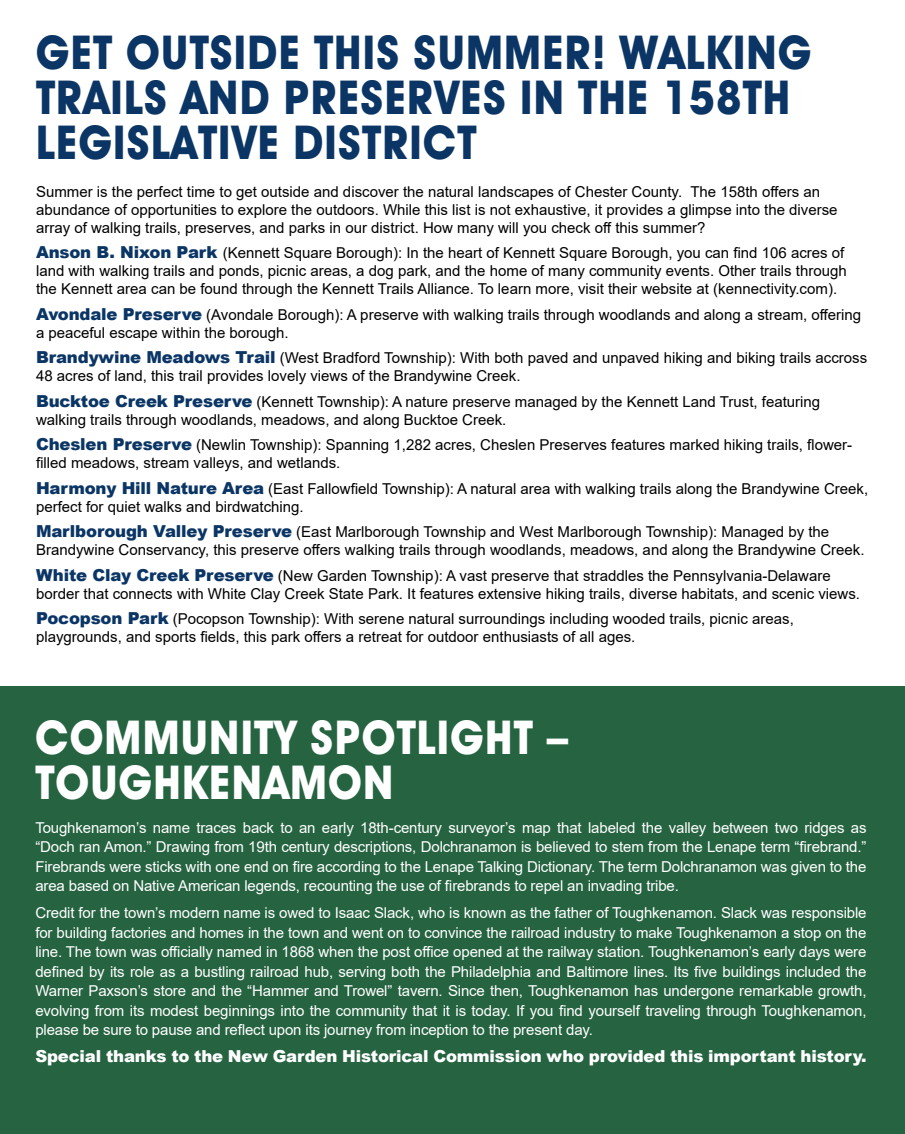
<style>
.page{position:relative;width:905px;height:1134px;background:#fff}
.page>*{position:absolute;margin:0;border:0;box-sizing:border-box;transform-origin:0 0}
.t1{font:46.8px/45px "Avant Guard Bold SWFTE";letter-spacing:.03em;color:#0a3565;scale:.91 1}
.t2{font:46.8px/45px "Avant Guard Bold SWFTE";letter-spacing:.03em;color:#fff;scale:.91 1}
.t3{font:900 16.5px "Arial";letter-spacing:-.01em;color:#fff}
.t4{font:15px/18px "Arial";color:#000}
.t5{font:15px/19.5px "Arial";letter-spacing:-.01em;color:#fff;text-align:justify}
.s1{font-weight:900;font-size:16.5px;color:#0a3565}
</style>
<div class="page">
<div style="left:0;top:687px;width:904px;height:447px;background:#266441"></div>
<h1 class="t1" style="left:36px;top:29px;width:853px">GET OUTSIDE THIS SUMMER! WALKING<br>TRAILS AND PRESERVES IN THE 158TH<br>LEGISLATIVE DISTRICT</h1>
<p class="t4" style="left:36px;top:182px;width:803px">Summer is the perfect time to get outside and discover the natural landscapes of Chester County. The 158th offers an abundance of opportunities to explore the outdoors. While this list is not exhaustive, it provides a glimpse into the diverse array of walking trails, preserves, and parks in our district. How many will you check off this summer?</p>
<p class="t4" style="left:36px;top:244px;width:812px"><span class="s1">Anson B. Nixon Park</span> (Kennett Square Borough): In the heart of Kennett Square Borough, you can find 106 acres of land with walking trails and ponds, picnic areas, a dog park, and the home of many community events. Other trails through the Kennett area can be found through the Kennett Trails Alliance. To learn more, visit their website at (kennectivity.com).</p>
<p class="t4" style="left:36px;top:305px;width:826px"><span class="s1">Avondale Preserve</span> (Avondale Borough): A preserve with walking trails through woodlands and along a stream, offering a peaceful escape within the borough.</p>
<p class="t4" style="left:36px;top:349px;width:832px"><span class="s1">Brandywine Meadows Trail</span> (West Bradford Township): With both paved and unpaved hiking and biking trails accross<br>48 acres of land, this trail provides lovely views of the Brandywine Creek.</p>
<p class="t4" style="left:36px;top:392px;width:785px"><span class="s1">Bucktoe Creek Preserve</span> (Kennett Township): A nature preserve managed by the Kennett Land Trust, featuring walking trails through woodlands, meadows, and along Bucktoe Creek.</p>
<p class="t4" style="left:36px;top:436px;width:817px"><span class="s1">Cheslen Preserve</span> (Newlin Township): Spanning 1,282 acres, Cheslen Preserves features marked hiking trails, flower&shy;filled meadows, stream valleys, and wetlands.</p>
<p class="t4" style="left:36px;top:479px;width:833px"><span class="s1">Harmony Hill Nature Area</span> (East Fallowfield Township): A natural area with walking trails along the Brandywine Creek, perfect for quiet walks and birdwatching.</p>
<p class="t4" style="left:36px;top:523px;width:830px"><span class="s1">Marlborough Valley Preserve</span> (East Marlborough Township and West Marlborough Township): Managed by the<br>Brandywine Conservancy, this preserve offers walking trails through woodlands, meadows, and along the Brandywine Creek.</p>
<p class="t4" style="left:36px;top:566px;width:825px"><span class="s1">White Clay Creek Preserve</span> (New Garden Township): A vast preserve that straddles the Pennsylvania-Delaware border that connects with White Clay Creek State Park. It features extensive hiking trails, diverse habitats, and scenic views.</p>
<p class="t4" style="left:36px;top:610px;width:759px"><span class="s1">Pocopson Park</span> (Pocopson Township): With serene natural surroundings including wooded trails, picnic areas, playgrounds, and sports fields, this park offers a retreat for outdoor enthusiasts of all ages.</p>
<h1 class="t2" style="left:35px;top:714px;width:587px">COMMUNITY SPOTLIGHT –<br>TOUGHKENAMON</h1>
<p class="t5" style="left:35px;top:818px;width:832px">Toughkenamon’s name traces back to an early 18th-century surveyor’s map that labeled the valley between two ridges as “Doch ran Amon.” Drawing from 19th century descriptions, Dolchranamon is believed to stem from the Lenape term “firebrand.” Firebrands were sticks with one end on fire according to the Lenape Talking Dictionary. The term Dolchranamon was given to the area based on Native American legends, recounting the use of firebrands to repel an invading tribe.</p>
<p class="t5" style="left:35px;top:903px;width:832px">Credit for the town’s modern name is owed to Isaac Slack, who is known as the father of Toughkenamon. Slack was responsible for building factories and homes in the town and went on to convince the railroad industry to make Toughkenamon a stop on the line. The town was officially named in 1868 when the post office opened at the railway station. Toughkenamon’s early days were defined by its role as a bustling railroad hub, serving both the Philadelphia and Baltimore lines. Its five buildings included the Warner Paxson’s store and the “Hammer and Trowel” tavern. Since then, Toughkenamon has undergone remarkable growth, evolving from its modest beginnings into the community that it is today. If you find yourself traveling through Toughkenamon, please be sure to pause and reflect upon its journey from inception to the present day.</p>
<p class="t3" style="left:35px;top:1045px;width:832px">Special thanks to the New Garden Historical Commission who provided this important history.</p>
</div>
